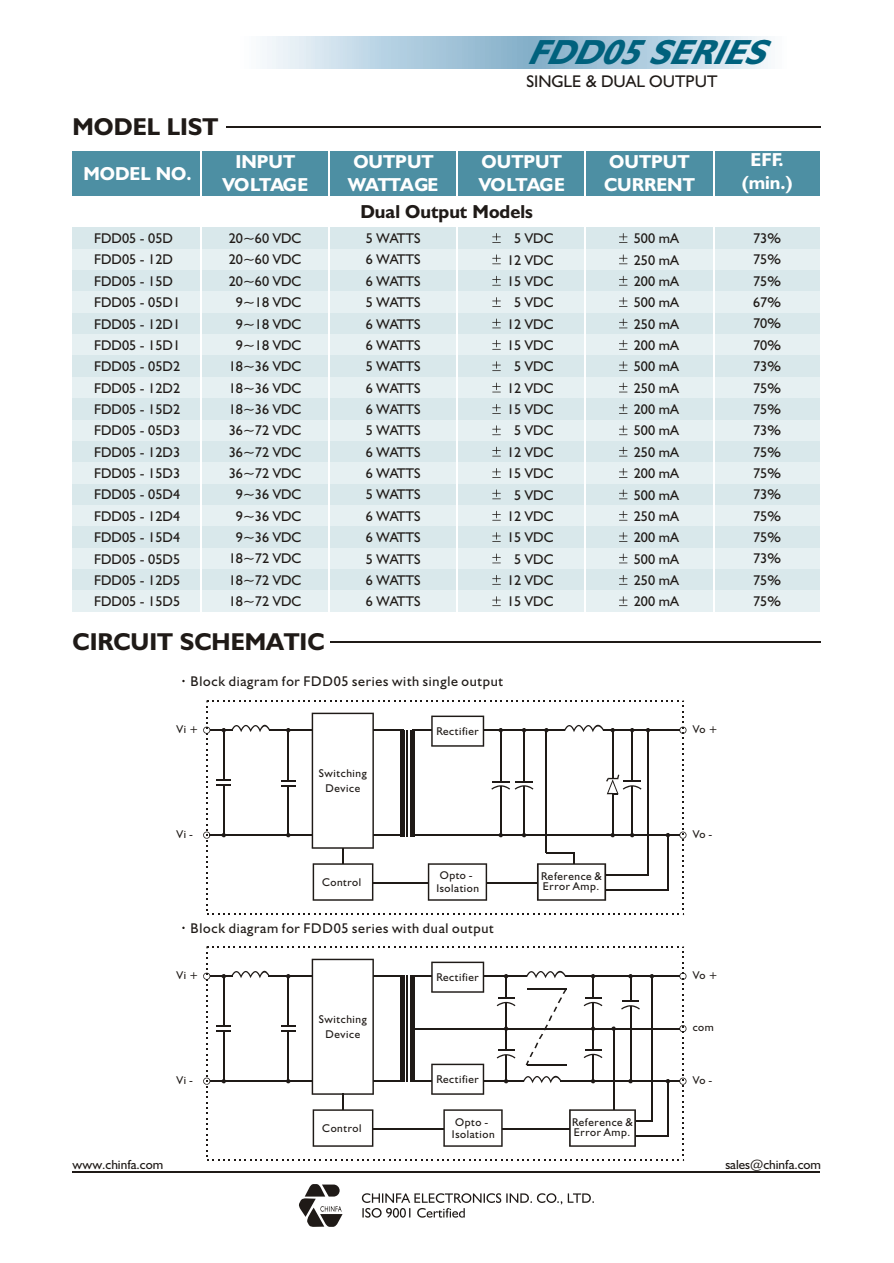
<style>
.page{position:relative;width:894px;height:1263px;background:#fff}
.page>*{position:absolute;margin:0;border:0;box-sizing:border-box;transform-origin:0 0}
.t1{font:italic 700 35.1px "Humanst 521 BT";color:#00617d}
.t2{font:700 24.45px "Humanst 521 BT";color:#1f1a17}
.t3{font:700 18.9px/22.6px "Humanst 521 BT";color:#fff}
.t4{font:700 18.9px "Humanst 521 BT";color:#1f1a17}
.t5{font:16.95px "Humanst 521 BT";color:#1f1a17}
.t6{font:14.1px/21.3px "Humanst 521 BT";color:#1f1a17;text-align:justify}
.t7{font:14.1px "Humanst 521 BT";letter-spacing:.05em;color:#1f1a17}
.t8{font:13.2px "Humanst 521 BT";color:#1f1a17}
.t9{font:11.25px/14.7px "Humanst 521 BT";letter-spacing:.05em;color:#1f1a17}
</style>
<div class="page">
<hr style="left:73px;top:1172px;width:747px;height:1px;background:#1f1a17">
<hr style="left:330px;top:641px;width:490px;height:2px;background:#1f1a17">
<hr style="left:226px;top:126px;width:594px;height:1px;background:#1f1a17">
<div style="left:73px;top:151px;width:747px;height:45px;background:#4d8fa3"></div>
<div style="left:73px;top:228px;width:747px;height:21px;background:#d9e8eb"></div>
<div style="left:73px;top:249px;width:747px;height:21px;background:#e6f0f2"></div>
<div style="left:73px;top:270px;width:747px;height:22px;background:#d9e8eb"></div>
<div style="left:73px;top:292px;width:747px;height:21px;background:#e6f0f2"></div>
<div style="left:73px;top:313px;width:747px;height:21px;background:#d9e8eb"></div>
<div style="left:73px;top:334px;width:747px;height:22px;background:#e6f0f2"></div>
<div style="left:73px;top:356px;width:747px;height:21px;background:#d9e8eb"></div>
<div style="left:73px;top:377px;width:747px;height:21px;background:#e6f0f2"></div>
<div style="left:73px;top:398px;width:747px;height:22px;background:#d9e8eb"></div>
<div style="left:73px;top:420px;width:747px;height:21px;background:#e6f0f2"></div>
<div style="left:73px;top:441px;width:747px;height:22px;background:#d9e8eb"></div>
<div style="left:73px;top:463px;width:747px;height:21px;background:#e6f0f2"></div>
<div style="left:73px;top:484px;width:747px;height:21px;background:#d9e8eb"></div>
<div style="left:73px;top:505px;width:747px;height:22px;background:#e6f0f2"></div>
<div style="left:73px;top:527px;width:747px;height:21px;background:#d9e8eb"></div>
<div style="left:73px;top:548px;width:747px;height:21px;background:#e6f0f2"></div>
<div style="left:73px;top:569px;width:747px;height:22px;background:#d9e8eb"></div>
<div style="left:73px;top:591px;width:747px;height:21px;background:#e6f0f2"></div>
<hr style="left:200px;top:146px;width:1px;height:474px;background:#fff">
<hr style="left:328px;top:146px;width:2px;height:474px;background:#fff">
<hr style="left:456px;top:146px;width:2px;height:472px;background:#fff">
<hr style="left:585px;top:146px;width:1px;height:472px;background:#fff">
<hr style="left:713px;top:146px;width:1px;height:472px;background:#fff">
<svg style="left:492px;top:233px;width:9px;height:10px"></svg>
<svg style="left:492px;top:254px;width:9px;height:10px"></svg>
<svg style="left:492px;top:276px;width:9px;height:10px"></svg>
<svg style="left:492px;top:297px;width:9px;height:10px"></svg>
<svg style="left:492px;top:319px;width:9px;height:9px"></svg>
<svg style="left:492px;top:340px;width:9px;height:10px"></svg>
<svg style="left:492px;top:361px;width:9px;height:10px"></svg>
<svg style="left:492px;top:383px;width:9px;height:9px"></svg>
<svg style="left:492px;top:404px;width:9px;height:10px"></svg>
<svg style="left:492px;top:425px;width:9px;height:10px"></svg>
<svg style="left:492px;top:447px;width:9px;height:10px"></svg>
<svg style="left:492px;top:468px;width:9px;height:10px"></svg>
<svg style="left:492px;top:489px;width:9px;height:10px"></svg>
<svg style="left:492px;top:511px;width:9px;height:10px"></svg>
<svg style="left:492px;top:532px;width:9px;height:10px"></svg>
<svg style="left:492px;top:554px;width:9px;height:9px"></svg>
<svg style="left:492px;top:575px;width:9px;height:10px"></svg>
<svg style="left:492px;top:596px;width:9px;height:10px"></svg>
<svg style="left:619px;top:233px;width:8px;height:10px"></svg>
<svg style="left:619px;top:254px;width:8px;height:10px"></svg>
<svg style="left:619px;top:276px;width:8px;height:10px"></svg>
<svg style="left:619px;top:297px;width:8px;height:10px"></svg>
<svg style="left:619px;top:319px;width:8px;height:9px"></svg>
<svg style="left:619px;top:340px;width:8px;height:10px"></svg>
<svg style="left:619px;top:361px;width:8px;height:10px"></svg>
<svg style="left:619px;top:383px;width:8px;height:9px"></svg>
<svg style="left:619px;top:404px;width:8px;height:10px"></svg>
<svg style="left:619px;top:425px;width:8px;height:10px"></svg>
<svg style="left:619px;top:447px;width:8px;height:10px"></svg>
<svg style="left:619px;top:468px;width:8px;height:10px"></svg>
<svg style="left:619px;top:489px;width:8px;height:10px"></svg>
<svg style="left:619px;top:511px;width:8px;height:10px"></svg>
<svg style="left:619px;top:532px;width:8px;height:10px"></svg>
<svg style="left:619px;top:554px;width:8px;height:9px"></svg>
<svg style="left:619px;top:575px;width:8px;height:10px"></svg>
<svg style="left:619px;top:596px;width:8px;height:10px"></svg>
<svg style="left:203px;top:700px;width:484px;height:215px"></svg>
<svg style="left:203px;top:946px;width:484px;height:215px"></svg>
<svg style="left:299px;top:1184px;width:44px;height:43px"></svg>
<svg style="left:362px;top:1193px;width:232px;height:25px"></svg>
<h1 class="t1" style="left:526px;top:38px;width:255px">FDD05SERIES</h1>
<p class="t5" style="left:526px;top:74px;width:193px">SINGLE &amp; DUAL OUTPUT</p>
<h2 class="t2" style="left:73px;top:116px;width:147px">MODEL LIST</h2>
<h3 class="t3" style="left:83px;top:163px;width:110px">MODEL NO.</h3>
<h3 class="t3" style="left:222px;top:152px;width:88px;text-align:center">INPUT<br>VOLTAGE</h3>
<h3 class="t3" style="left:348px;top:152px;width:92px">OUTPUT<br>WATTAGE</h3>
<h3 class="t3" style="left:479px;top:152px;width:88px">OUTPUT<br>VOLTAGE</h3>
<h3 class="t3" style="left:604px;top:152px;width:92px">OUTPUT<br>CURRENT</h3>
<h3 class="t3" style="left:742px;top:150px;width:52px;text-align:center">EFF. (min.)</h3>
<h3 class="t4" style="left:360px;top:204px;width:174px">Dual Output Models</h3>
<p class="t6" style="left:229px;top:229px;width:74px;text-align:center">20~60 VDC<br>20~60 VDC<br>20~60 VDC<br>9~18 VDC<br>9~18 VDC<br>9~18 VDC<br>18~36 VDC<br>18~36 VDC<br>18~36 VDC<br>36~72 VDC<br>36~72 VDC<br>36~72 VDC<br>9~36 VDC<br>9~36 VDC<br>9~36 VDC<br>18~72 VDC<br>18~72 VDC<br>18~72 VDC</p>
<p class="t6" style="left:507px;top:229px;width:48px;text-align:center">5 VDC<br>12 VDC<br>15 VDC<br>5 VDC<br>12 VDC<br>15 VDC<br>5 VDC<br>12 VDC<br>15 VDC<br>5 VDC<br>12 VDC<br>15 VDC<br>5 VDC<br>12 VDC<br>15 VDC<br>5 VDC<br>12 VDC<br>15 VDC</p>
<p class="t6" style="left:94px;top:229px;width:88px;text-align:left">FDD05 - 05D<br>FDD05 - 12D<br>FDD05 - 15D<br>FDD05 - 05D1<br>FDD05 - 12D1<br>FDD05 - 15D1<br>FDD05 - 05D2<br>FDD05 - 12D2<br>FDD05 - 15D2<br>FDD05 - 05D3<br>FDD05 - 12D3<br>FDD05 - 15D3<br>FDD05 - 05D4<br>FDD05 - 12D4<br>FDD05 - 15D4<br>FDD05 - 05D5<br>FDD05 - 12D5<br>FDD05 - 15D5</p>
<p class="t6" style="left:366px;top:229px;width:56px">5 WATTS 6 WATTS 6 WATTS 5 WATTS 6 WATTS 6 WATTS 5 WATTS 6 WATTS 6 WATTS 5 WATTS 6 WATTS 6 WATTS 5 WATTS 6 WATTS 6 WATTS 5 WATTS 6 WATTS 6 WATTS</p>
<p class="t6" style="left:634px;top:229px;width:46px">500 mA 250 mA 200 mA 500 mA 250 mA 200 mA 500 mA 250 mA 200 mA 500 mA 250 mA 200 mA 500 mA 250 mA 200 mA 500 mA 250 mA 200 mA</p>
<p class="t6" style="left:753px;top:229px;width:29px">73% 75% 75% 67% 70% 70% 73% 75% 75% 73% 75% 75% 73% 75% 75% 73% 75% 75%</p>
<h2 class="t2" style="left:73px;top:632px;width:254px">CIRCUIT SCHEMATIC</h2>
<p class="t7" style="left:191px;top:676px;width:314px">Block diagram for FDD05 series with single output</p>
<p class="t9" style="left:177px;top:723px;width:23px">Vi+</p>
<p class="t9" style="left:177px;top:828px;width:18px">Vi-</p>
<p class="t9" style="left:319px;top:767px;width:49px;text-align:center">Switching<br>Device</p>
<p class="t9" style="left:322px;top:876px;width:41px">Control</p>
<p class="t9" style="left:436px;top:725px;width:44px">Rectifier</p>
<p class="t9" style="left:436px;top:870px;width:44px;line-height:13px">Opto -<br>Isolation</p>
<p class="t9" style="left:541px;top:872px;width:62px;line-height:10.2px">Reference &amp;<br>Error Amp.</p>
<p class="t7" style="left:191px;top:922px;width:305px">Block diagram for FDD05 series with dual output</p>
<p class="t9" style="left:177px;top:969px;width:23px">Vi+</p>
<p class="t9" style="left:319px;top:1013px;width:49px;text-align:center">Switching<br>Device</p>
<p class="t9" style="left:436px;top:971px;width:44px">Rectifier</p>
<p class="t9" style="left:693px;top:723px;width:26px">Vo +</p>
<p class="t9" style="left:693px;top:828px;width:21px">Vo -</p>
<p class="t9" style="left:693px;top:969px;width:26px">Vo +</p>
<p class="t9" style="left:693px;top:1021px;width:23px">com</p>
<p class="t9" style="left:436px;top:1073px;width:44px">Rectifier</p>
<p class="t9" style="left:177px;top:1074px;width:18px">Vi-</p>
<p class="t9" style="left:693px;top:1074px;width:21px">Vo -</p>
<p class="t8" style="left:73px;top:1159px;width:92px">www.chinfa.com</p>
<p class="t9" style="left:322px;top:1122px;width:41px">Control</p>
<p class="t9" style="left:452px;top:1116px;width:44px;line-height:12.6px">Opto -<br>Isolation</p>
<p class="t9" style="left:572px;top:1118px;width:62px;line-height:10.2px">Reference &amp;<br>Error Amp.</p>
<p class="t8" style="left:725px;top:1159px;width:97px">sales@chinfa.com</p>
</div>
